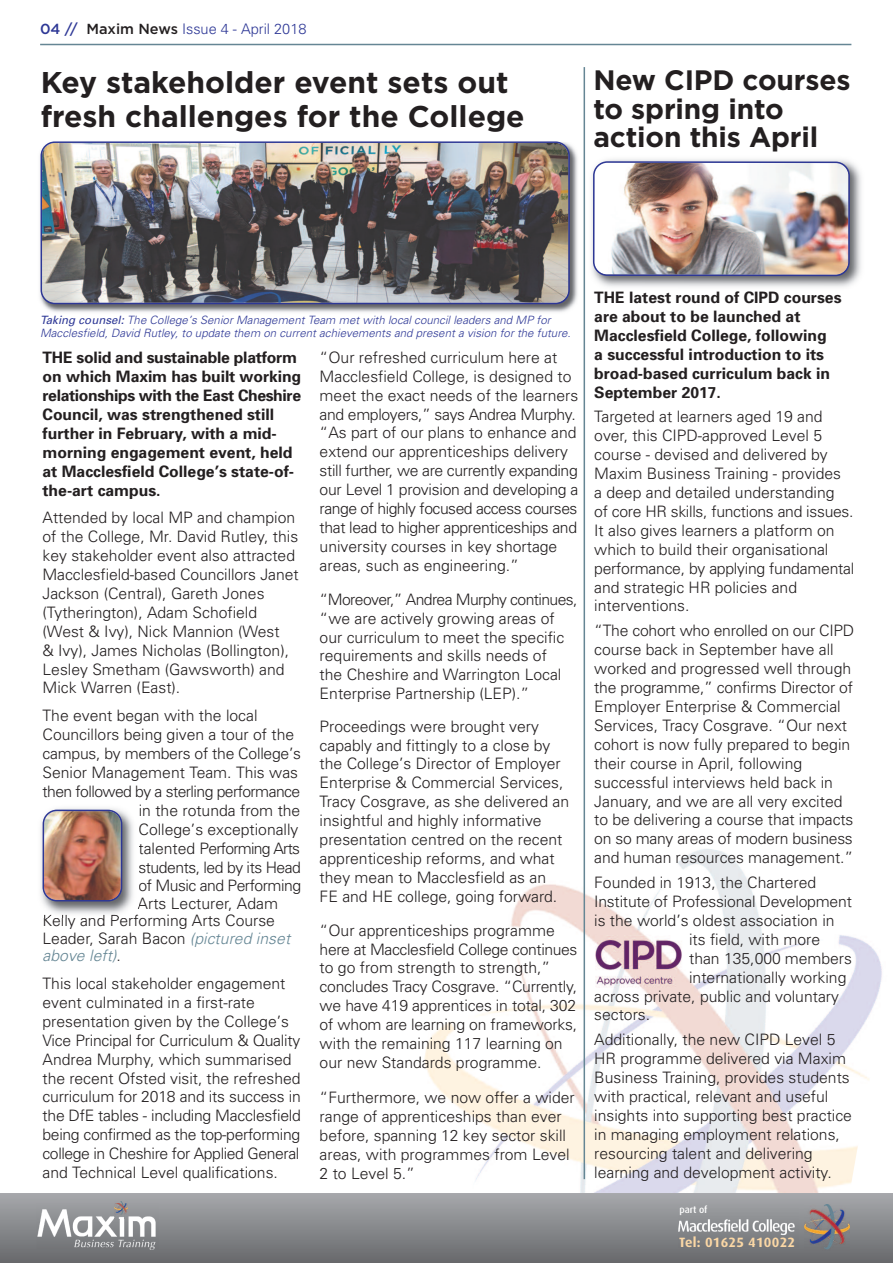
<style>
.page{position:relative;width:893px;height:1263px;background:#fff}
.page>*{position:absolute;margin:0;border:0;box-sizing:border-box;transform-origin:0 0}
.t1{font:700 30px/34.5px "Gotham";color:#231f20}
.t2{font:700 28.05px/28.5px "Gotham";letter-spacing:-.005em;color:#231f20}
.t3{font:300 15.75px/18.9px "Univers";color:#231f20}
.t4{font:700 15.75px/18.9px "Univers";color:#231f20}
.t5{font:300 15.75px "Univers";letter-spacing:-.03em;color:#231f20}
.t6{font:300 15.75px "Univers";letter-spacing:-.035em;color:#231f20}
.t7{font:300 15.75px "Univers";letter-spacing:-.045em;color:#231f20}
.t8{font:300 14.55px "Univers";color:#2e3896}
.t9{font:700 13.5px "Dax";letter-spacing:.02em;color:#fbd7a5}
.t10{font:italic 300 11.4px/13.5px "Univers";letter-spacing:.005em;color:#2e3896}
.t11{font:500 9.75px "Dax";color:#fff}
.s1{font-family:"Gotham";font-weight:500}
.s2{font-family:"Gotham";font-weight:500;color:#231f20}
.s3{font-weight:400}
.s4{font-style:italic;color:#658694}
</style>
<div class="page">
<img style="left:387px;top:806px;width:506px;height:388px">
<svg style="left:0;top:1194px;width:893px;height:69px;background:#8a8b8e"></svg>
<hr style="left:40px;top:44px;width:811px;height:1px;background:#658694">
<img style="left:40px;top:145px;width:538px;height:167px">
<img style="left:41px;top:141px;width:529px;height:163px">
<img style="left:591px;top:159px;width:270px;height:128px">
<img style="left:593px;top:161px;width:257px;height:115px">
<img style="left:40px;top:808px;width:99px;height:108px">
<img style="left:44px;top:915px;width:94px;height:3px">
<img style="left:43px;top:810px;width:79px;height:91px">
<hr style="left:584px;top:67px;width:1px;height:1112px;background:#658694">
<img style="left:595px;top:935px;width:91px;height:52px">
<img style="left:805px;top:1204px;width:44px;height:46px">
<svg style="left:115px;top:1202px;width:13px;height:2px"></svg>
<img style="left:115px;top:1204px;width:13px;height:15px">
<p class="t8" style="left:40px;top:23px;width:268px"><span class="s1">04 //</span> <span class="s2">Maxim News</span> Issue 4 - April 2018</p>
<h1 class="t1" style="left:41px;top:67px;width:485px">Key stakeholder event sets out fresh challenges for the College</h1>
<h2 class="t2" style="left:593px;top:68px;width:259px">New CIPD courses to spring into action this April</h2>
<p class="t10" style="left:40px;top:314px;width:532px"><span class="s3">Taking counsel:</span> The College’s Senior Management Team met with local council leaders and MP for<br>Macclesfield, David Rutley, to update them on current achievements and present a vision for the future.</p>
<p class="t4" style="left:43px;top:350px;width:260px">THE solid and sustainable platform on which Maxim has built working relationships with the East Cheshire<br>Council, was strengthened still further in February, with a mid&shy;morning engagement event, held at Macclesfield College’s state-of&shy;the-art campus.</p>
<p class="t3" style="left:43px;top:510px;width:258px">Attended by local MP and champion of the College, Mr. David Rutley, this key stakeholder event also attracted Macclesfield-based Councillors Janet Jackson (Central), Gareth Jones (Tytherington), Adam Schofield (West &amp; Ivy), Nick Mannion (West<br>&amp; Ivy), James Nicholas (Bollington), Lesley Smetham (Gawsworth) and Mick Warren (East).</p>
<p class="t3" style="left:43px;top:708px;width:216px">The event began with the local</p>
<p class="t3" style="left:43px;top:727px;width:253px">Councillors being given a tour of the</p>
<p class="t3" style="left:43px;top:745px;width:260px">campus, by members of the College’s</p>
<p class="t3" style="left:43px;top:764px;width:257px">Senior Management Team. This was</p>
<p class="t6" style="left:43px;top:785px;width:259px">then followed by a sterling performance</p>
<p class="t3" style="left:139px;top:802px;width:163px">in the rotunda from the</p>
<p class="t3" style="left:138px;top:821px;width:161px">College’s exceptionally</p>
<p class="t7" style="left:138px;top:842px;width:163px">talented Performing Arts</p>
<p class="t5" style="left:138px;top:861px;width:164px">students, led by its Head</p>
<p class="t5" style="left:138px;top:880px;width:164px">of Music and Performing</p>
<p class="t3" style="left:43px;top:896px;width:249px;line-height:17.4px;text-indent:95px">Arts Lecturer, Adam<br>Kelly and Performing Arts Course<br>Leader, Sarah Bacon <span class="s4">(pictured inset above left)</span>.</p>
<p class="t3" style="left:43px;top:975px;width:260px">This local stakeholder engagement event culminated in a first-rate presentation given by the College’s Vice Principal for Curriculum &amp; Quality Andrea Murphy, which summarised the recent Ofsted visit, the refreshed curriculum for 2018 and its success in the DfE tables - including Macclesfield being confirmed as the top-performing college in Cheshire for Applied General and Technical Level qualifications.</p>
<p class="t3" style="left:320px;top:349px;width:260px">“Our refreshed curriculum here at Macclesfield College, is designed to meet the exact needs of the learners and employers,” says Andrea Murphy. “As part of our plans to enhance and extend our apprenticeships delivery still further, we are currently expanding our Level 1 provision and developing a range of highly focused access courses that lead to higher apprenticeships and university courses in key shortage areas, such as engineering.”</p>
<p class="t3" style="left:320px;top:591px;width:259px">“Moreover,” Andrea Murphy continues, “we are actively growing areas of our curriculum to meet the specific requirements and skills needs of<br>the Cheshire and Warrington Local Enterprise Partnership (LEP).”</p>
<p class="t3" style="left:320px;top:718px;width:251px">Proceedings were brought very capably and fittingly to a close by the College’s Director of Employer Enterprise &amp; Commercial Services, Tracy Cosgrave, as she delivered an insightful and highly informative presentation centred on the recent apprenticeship reforms, and what they mean to Macclesfield as an<br>FE and HE college, going forward.</p>
<p class="t3" style="left:320px;top:922px;width:259px">“Our apprenticeships programme here at Macclesfield College continues to go from strength to strength,” concludes Tracy Cosgrave. “Currently, we have 419 apprentices in total, 302 of whom are learning on frameworks, with the remaining 117 learning on our new Standards programme.</p>
<p class="t3" style="left:320px;top:1090px;width:257px">“Furthermore, we now offer a wider range of apprenticeships than ever before, spanning 12 key sector skill areas, with programmes from Level<br>2 to Level 5.”</p>
<p class="t4" style="left:594px;top:289px;width:249px">THE latest round of CIPD courses are about to be launched at<br>Macclesfield College, following<br>a successful introduction to its broad-based curriculum back in<br>September 2017.</p>
<p class="t3" style="left:594px;top:409px;width:262px">Targeted at learners aged 19 and over, this CIPD-approved Level 5 course - devised and delivered by Maxim Business Training - provides<br>a deep and detailed understanding<br>of core HR skills, functions and issues.<br>It also gives learners a platform on which to build their organisational performance, by applying fundamental and strategic HR policies and interventions.</p>
<p class="t3" style="left:594px;top:623px;width:261px">“The cohort who enrolled on our CIPD course back in September have all worked and progressed well through the programme,” confirms Director of Employer Enterprise &amp; Commercial Services, Tracy Cosgrave. “Our next cohort is now fully prepared to begin their course in April, following successful interviews held back in January, and we are all very excited to be delivering a course that impacts on so many areas of modern business and human resources management.”</p>
<p class="t3" style="left:594px;top:874px;width:223px">Founded in 1913, the Chartered</p>
<p class="t3" style="left:594px;top:893px;width:259px">Institute of Professional Development</p>
<p class="t3" style="left:594px;top:912px;width:242px">is the world’s oldest association in</p>
<p class="t3" style="left:689px;top:931px;width:133px">its field, with more</p>
<p class="t3" style="left:689px;top:950px;width:164px">than 135,000 members</p>
<p class="t3" style="left:689px;top:969px;width:159px">internationally working</p>
<p class="t3" style="left:594px;top:988px;width:246px">across private, public and voluntary</p>
<p class="t3" style="left:594px;top:1007px;width:57px">sectors.</p>
<p class="t3" style="left:594px;top:1032px;width:259px">Additionally, the new CIPD Level 5<br>HR programme delivered via Maxim Business Training, provides students with practical, relevant and useful insights into supporting best practice in managing employment relations, resourcing talent and delivering learning and development activity.</p>
<p class="t11" style="left:679px;top:1205px;width:30px">part of</p>
<p class="t9" style="left:679px;top:1236px;width:117px">Tel: 01625 410022</p>
</div>
